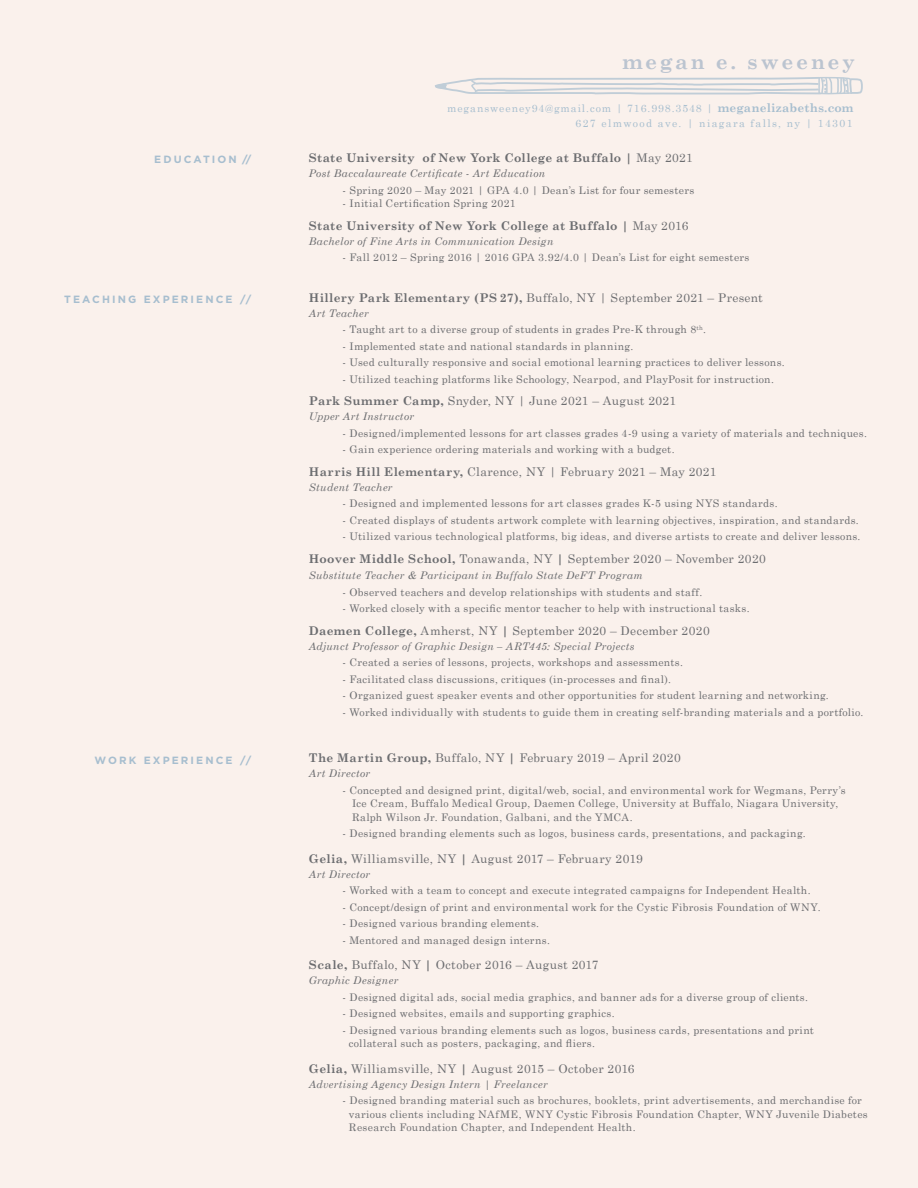
<style>
.page{position:relative;width:918px;height:1188px;background:#faf1ec}
.page>*{position:absolute;margin:0;border:0;box-sizing:border-box;transform-origin:0 0}
.t1{font:700 21px "Century Schoolbook";letter-spacing:.12em;color:#bbc4d0}
.t2{font:12px "Century Schoolbook";letter-spacing:.025em;color:#6c6d70}
.t3{font:700 12px "Century Schoolbook";letter-spacing:.02em;color:#6c6d70}
.t4{font:10.5px/13.5px "Century Schoolbook";letter-spacing:.03em;color:#6c6d70}
.t5{font:italic 10.5px "Century Schoolbook";letter-spacing:.03em;color:#6c6d70}
.t6{font:10.5px "Century Schoolbook";letter-spacing:.09em;color:#a7becf}
.t7{font:700 10.5px "Gotham";letter-spacing:.2em;color:#a7becf}
.t8{font:10.5px "Century Schoolbook";letter-spacing:.13em;color:#a7becf}
.s1{font-weight:700;font-size:12px}
.s2{font-weight:400}
.s3{font-weight:700}
</style>
<div class="page">
<svg style="left:435px;top:77px;width:428px;height:18px"></svg>
<p class="t7" style="left:154px;top:152px;width:99px">EDUCATION //</p>
<p class="t7" style="left:64px;top:292px;width:189px">TEACHING EXPERIENCE //</p>
<p class="t7" style="left:95px;top:753px;width:158px">WORK EXPERIENCE //</p>
<p class="t1" style="left:622px;top:49px;width:234px">megan e. sweeney</p>
<p class="t6" style="left:447px;top:102px;width:408px">megansweeney94@gmail.com | 716.998.3548 | <span class="s1">meganelizabeths.com</span></p>
<p class="t8" style="left:576px;top:116px;width:279px">627 elmwood ave. | niagara falls, ny | 14301</p>
<p class="t3" style="left:309px;top:150px;width:385px">State University of New York College at Buffalo | <span class="s2">May 2021</span></p>
<p class="t5" style="left:309px;top:167px;width:238px">Post Baccalaureate Certificate - Art Education</p>
<p class="t4" style="left:343px;top:183px;width:353px">- Spring 2020 – May 2021 | GPA 4.0 | Dean’s List for four semesters</p>
<p class="t4" style="left:343px;top:196px;width:175px">- Initial Certification Spring 2021</p>
<p class="t3" style="left:309px;top:218px;width:381px">State University of New York College at Buffalo | <span class="s2">May 2016</span></p>
<p class="t5" style="left:309px;top:234px;width:246px">Bachelor of Fine Arts in Communication Design</p>
<p class="t4" style="left:343px;top:250px;width:408px">- Fall 2012 – Spring 2016 | 2016 GPA 3.92/4.0 | Dean’s List for eight semesters</p>
<p class="t2" style="left:309px;top:290px;width:455px"><span class="s3">Hillery Park Elementary (PS 27),</span> Buffalo, NY | September 2021 – Present</p>
<p class="t5" style="left:309px;top:306px;width:62px">Art Teacher</p>
<p class="t4" style="left:343px;top:322px;width:365px">- Taught art to a diverse group of students in grades Pre-K through 8<sup>th</sup>.</p>
<p class="t4" style="left:343px;top:339px;width:292px">- Implemented state and national standards in planning.</p>
<p class="t4" style="left:343px;top:355px;width:444px">- Used culturally responsive and social emotional learning practices to deliver lessons.</p>
<p class="t4" style="left:343px;top:372px;width:433px">- Utilized teaching platforms like Schoology, Nearpod, and PlayPosit for instruction.</p>
<p class="t2" style="left:309px;top:393px;width:369px"><span class="s3">Park Summer Camp,</span> Snyder, NY | June 2021 – August 2021</p>
<p class="t5" style="left:309px;top:410px;width:107px">Upper Art Instructor</p>
<p class="t4" style="left:343px;top:426px;width:526px">- Designed/implemented lessons for art classes grades 4-9 using a variety of materials and techniques.</p>
<p class="t4" style="left:343px;top:442px;width:333px">- Gain experience ordering materials and working with a budget.</p>
<p class="t2" style="left:309px;top:464px;width:409px"><span class="s3">Harris Hill Elementary,</span> Clarence, NY | February 2021 – May 2021</p>
<p class="t5" style="left:309px;top:480px;width:85px">Student Teacher</p>
<p class="t4" style="left:343px;top:496px;width:437px">- Designed and implemented lessons for art classes grades K-5 using NYS standards.</p>
<p class="t4" style="left:343px;top:513px;width:518px">- Created displays of students artwork complete with learning objectives, inspiration, and standards.</p>
<p class="t4" style="left:343px;top:529px;width:519px">- Utilized various technological platforms, big ideas, and diverse artists to create and deliver lessons.</p>
<p class="t2" style="left:309px;top:551px;width:459px"><span class="s3">Hoover Middle School,</span> Tonawanda, NY <span class="s3">|</span> September 2020 – November 2020</p>
<p class="t5" style="left:309px;top:569px;width:335px">Substitute Teacher &amp; Participant in Buffalo State DeFT Program</p>
<p class="t4" style="left:343px;top:585px;width:361px">- Observed teachers and develop relationships with students and staff.</p>
<p class="t4" style="left:343px;top:601px;width:408px">- Worked closely with a specific mentor teacher to help with instructional tasks.</p>
<p class="t2" style="left:309px;top:623px;width:402px"><span class="s3">Daemen College,</span> Amherst, NY <span class="s3">|</span> September 2020 – December 2020</p>
<p class="t5" style="left:309px;top:639px;width:327px">Adjunct Professor of Graphic Design – ART445: Special Projects</p>
<p class="t4" style="left:343px;top:655px;width:342px">- Created a series of lessons, projects, workshops and assessments.</p>
<p class="t4" style="left:343px;top:672px;width:330px">- Facilitated class discussions, critiques (in-processes and final).</p>
<p class="t4" style="left:343px;top:688px;width:488px">- Organized guest speaker events and other opportunities for student learning and networking.</p>
<p class="t4" style="left:343px;top:705px;width:522px">- Worked individually with students to guide them in creating self-branding materials and a portfolio.</p>
<p class="t2" style="left:309px;top:750px;width:373px"><span class="s3">The Martin Group,</span> Buffalo, NY <span class="s3">|</span> February 2019 – April 2020</p>
<p class="t5" style="left:309px;top:767px;width:63px">Art Director</p>
<p class="t4" style="left:343px;top:783px;width:505px">- Concepted and designed print, digital/web, social, and environmental work for Wegmans, Perry’s</p>
<p class="t4" style="left:352px;top:796px;width:488px">Ice Cream, Buffalo Medical Group, Daemen College, University at Buffalo, Niagara University,</p>
<p class="t4" style="left:352px;top:810px;width:282px">Ralph Wilson Jr. Foundation, Galbani, and the YMCA.</p>
<p class="t4" style="left:343px;top:826px;width:465px">- Designed branding elements such as logos, business cards, presentations, and packaging.</p>
<p class="t2" style="left:309px;top:851px;width:336px"><span class="s3">Gelia,</span> Williamsville, NY <span class="s3">|</span> August 2017 – February 2019</p>
<p class="t5" style="left:309px;top:867px;width:63px">Art Director</p>
<p class="t4" style="left:343px;top:883px;width:469px">- Worked with a team to concept and execute integrated campaigns for Independent Health.</p>
<p class="t4" style="left:343px;top:900px;width:480px">- Concept/design of print and environmental work for the Cystic Fibrosis Foundation of WNY.</p>
<p class="t4" style="left:343px;top:916px;width:198px">- Designed various branding elements.</p>
<p class="t4" style="left:343px;top:933px;width:209px">- Mentored and managed design interns.</p>
<p class="t2" style="left:309px;top:957px;width:291px"><span class="s3">Scale,</span> Buffalo, NY <span class="s3">|</span> October 2016 – August 2017</p>
<p class="t5" style="left:309px;top:974px;width:91px">Graphic Designer</p>
<p class="t4" style="left:343px;top:990px;width:467px">- Designed digital ads, social media graphics, and banner ads for a diverse group of clients.</p>
<p class="t4" style="left:343px;top:1006px;width:274px">- Designed websites, emails and supporting graphics.</p>
<p class="t4" style="left:343px;top:1023px;width:473px">- Designed various branding elements such as logos, business cards, presentations and print</p>
<p class="t4" style="left:349px;top:1036px;width:248px">collateral such as posters, packaging, and fliers.</p>
<p class="t2" style="left:309px;top:1061px;width:327px"><span class="s3">Gelia,</span> Williamsville, NY <span class="s3">|</span> August 2015 – October 2016</p>
<p class="t5" style="left:309px;top:1077px;width:240px">Advertising Agency Design Intern | Freelancer</p>
<p class="t4" style="left:343px;top:1093px;width:521px">- Designed branding material such as brochures, booklets, print advertisements, and merchandise for</p>
<p class="t4" style="left:349px;top:1107px;width:520px">various clients including NAfME, WNY Cystic Fibrosis Foundation Chapter, WNY Juvenile Diabetes<br>Research Foundation Chapter, and Independent Health.</p>
</div>
